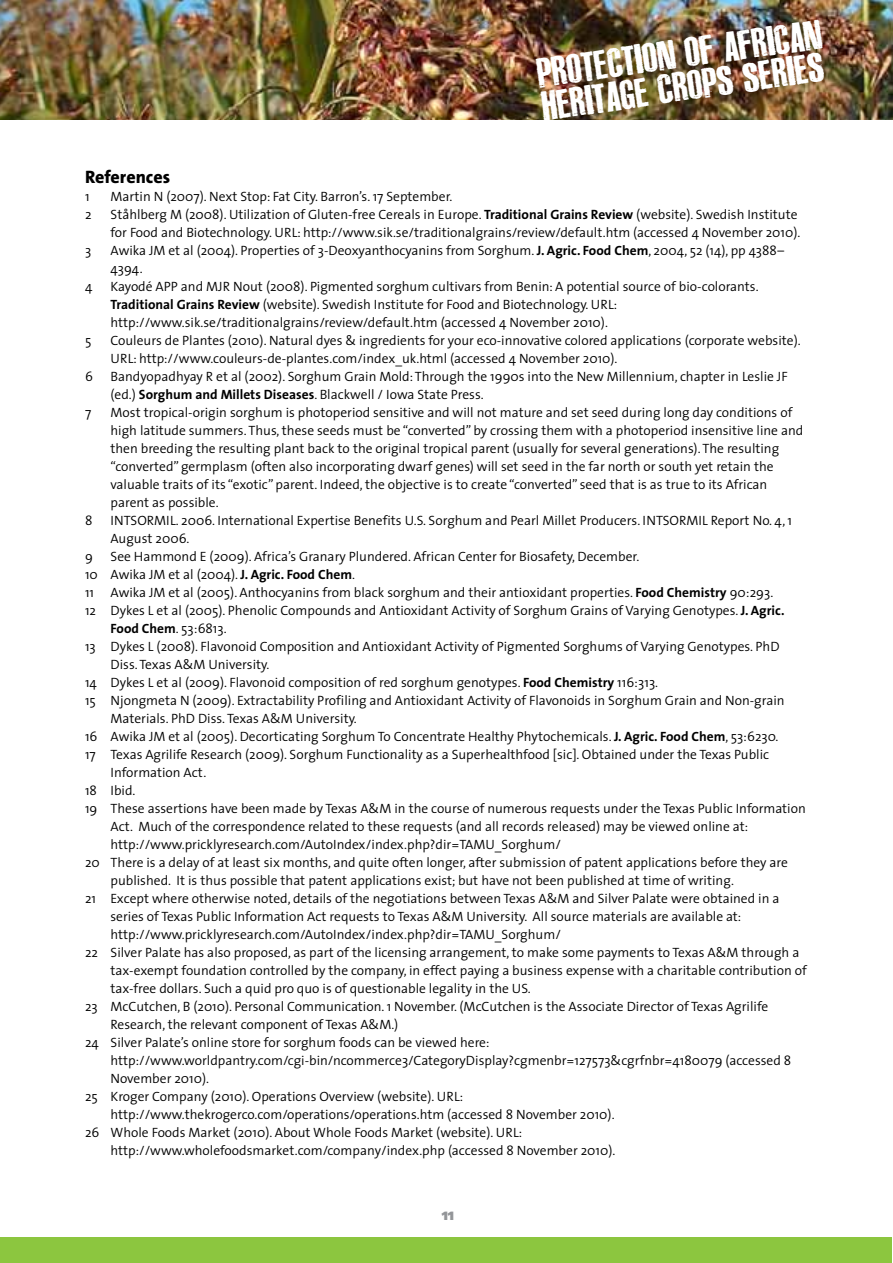
<style>
.page{position:relative;width:893px;height:1263px;background:#fff}
.page>*{position:absolute;margin:0;border:0;box-sizing:border-box;transform-origin:0 0}
.t1{font:34.35px/33px "Canard";color:#fff;scale:1.18 1}
.t2{font:800 18px "The Sans";color:#000}
.t3{font:300 13.5px/18px "The Sans";color:#000}
.t4{font:900 12px "Frutiger";color:#939598}
.s1{font-weight:700}
</style>
<div class="page">
<div style="left:1px;top:1237px;width:891px;height:26px;background:#8cc63f"></div>
<img style="left:1px;top:0;width:892px;height:119px">
<h1 class="t1" style="left:535px;top:60px;width:245px;rotate:-8deg">PROTECTION OF AFRICAN<br>HERITAGE CROPS SERIES</h1>
<h2 class="t2" style="left:85px;top:170px;width:87px">References</h2>
<p class="t3" style="left:85px;top:189px;width:6px">1</p>
<p class="t3" style="left:111px;top:189px;width:343px">Martin N (2007). Next Stop: Fat City. Barron’s. 17 September.</p>
<p class="t3" style="left:85px;top:207px;width:8px">2</p>
<p class="t3" style="left:111px;top:207px;width:691px">Ståhlberg M (2008). Utilization of Gluten-free Cereals in Europe. <span class="s1">Traditional Grains Review</span> (website). Swedish Institute for Food and Biotechnology. URL: http://www.sik.se/traditionalgrains/review/default.htm (accessed 4 November 2010).</p>
<p class="t3" style="left:85px;top:243px;width:8px">3</p>
<p class="t3" style="left:111px;top:243px;width:675px">Awika JM et al (2004). Properties of 3-Deoxyanthocyanins from Sorghum. <span class="s1">J. Agric. Food Chem</span>, 2004, 52 (14), pp 4388–<br>4394.</p>
<p class="t3" style="left:85px;top:279px;width:9px">4</p>
<p class="t3" style="left:111px;top:279px;width:650px">Kayodé APP and MJR Nout (2008). Pigmented sorghum cultivars from Benin: A potential source of bio-colorants.<br><span class="s1">Traditional Grains Review</span> (website). Swedish Institute for Food and Biotechnology. URL: http://www.sik.se/traditionalgrains/review/default.htm (accessed 4 November 2010).</p>
<p class="t3" style="left:85px;top:333px;width:8px">5</p>
<p class="t3" style="left:111px;top:333px;width:692px">Couleurs de Plantes (2010). Natural dyes &amp; ingredients for your eco-innovative colored applications (corporate website).<br>URL: http://www.couleurs-de-plantes.com/index_uk.html (accessed 4 November 2010).</p>
<p class="t3" style="left:85px;top:369px;width:9px">6</p>
<p class="t3" style="left:111px;top:369px;width:679px">Bandyopadhyay R et al (2002). Sorghum Grain Mold: Through the 1990s into the New Millennium, chapter in Leslie JF (ed.) <span class="s1">Sorghum and Millets Diseases</span>. Blackwell / Iowa State Press.</p>
<p class="t3" style="left:85px;top:405px;width:8px">7</p>
<p class="t3" style="left:111px;top:405px;width:694px">Most tropical-origin sorghum is photoperiod sensitive and will not mature and set seed during long day conditions of high latitude summers. Thus, these seeds must be “converted” by crossing them with a photoperiod insensitive line and then breeding the resulting plant back to the original tropical parent (usually for several generations). The resulting “converted” germplasm (often also incorporating dwarf genes) will set seed in the far north or south yet retain the valuable traits of its “exotic” parent. Indeed, the objective is to create “converted” seed that is as true to its African parent as possible.</p>
<p class="t3" style="left:85px;top:513px;width:9px">8</p>
<p class="t3" style="left:111px;top:513px;width:683px">INTSORMIL. 2006. International Expertise Benefits U.S. Sorghum and Pearl Millet Producers. INTSORMIL Report No. 4, 1<br>August 2006.</p>
<p class="t3" style="left:85px;top:549px;width:9px">9</p>
<p class="t3" style="left:111px;top:549px;width:530px">See Hammond E (2009). Africa’s Granary Plundered. African Center for Biosafety, December.</p>
<p class="t3" style="left:85px;top:567px;width:271px">10 Awika JM et al (2004). <span class="s1">J. Agric. Food Chem</span>.</p>
<p class="t3" style="left:85px;top:585px;width:690px">11 Awika JM et al (2005). Anthocyanins from black sorghum and their antioxidant properties. <span class="s1">Food Chemistry</span> 90:293.</p>
<p class="t3" style="left:85px;top:603px;width:701px">12 Dykes L et al (2005). Phenolic Compounds and Antioxidant Activity of Sorghum Grains of Varying Genotypes. <span class="s1">J. Agric.</span></p>
<p class="t3" style="left:111px;top:621px;width:118px"><span class="s1">Food Chem</span>. 53:6813.</p>
<p class="t3" style="left:85px;top:639px;width:696px">13 Dykes L (2008). Flavonoid Composition and Antioxidant Activity of Pigmented Sorghums of Varying Genotypes. PhD</p>
<p class="t3" style="left:111px;top:657px;width:160px">Diss. Texas A&amp;M University.</p>
<p class="t3" style="left:85px;top:675px;width:575px">14 Dykes L et al (2009). Flavonoid composition of red sorghum genotypes. <span class="s1">Food Chemistry</span> 116:313.</p>
<p class="t3" style="left:85px;top:693px;width:701px">15 Njongmeta N (2009). Extractability Profiling and Antioxidant Activity of Flavonoids in Sorghum Grain and Non-grain</p>
<p class="t3" style="left:111px;top:711px;width:248px">Materials. PhD Diss. Texas A&amp;M University.</p>
<p class="t3" style="left:85px;top:729px;width:695px">16 Awika JM et al (2005). Decorticating Sorghum To Concentrate Healthy Phytochemicals. <span class="s1">J. Agric. Food Chem</span>, 53:6230.</p>
<p class="t3" style="left:85px;top:747px;width:686px">17 Texas Agrilife Research (2009). Sorghum Functionality as a Superhealthfood [sic]. Obtained under the Texas Public</p>
<p class="t3" style="left:111px;top:765px;width:97px">Information Act.</p>
<p class="t3" style="left:85px;top:783px;width:52px">18 Ibid.</p>
<p class="t3" style="left:85px;top:801px;width:722px">19 These assertions have been made by Texas A&amp;M in the course of numerous requests under the Texas Public Information</p>
<p class="t3" style="left:111px;top:819px;width:639px">Act. Much of the correspondence related to these requests (and all records released) may be viewed online at:</p>
<p class="t3" style="left:111px;top:837px;width:452px">http://www.pricklyresearch.com/AutoIndex/index.php?dir=TAMU_Sorghum/</p>
<p class="t3" style="left:85px;top:855px;width:704px">20 There is a delay of at least six months, and quite often longer, after submission of patent applications before they are</p>
<p class="t3" style="left:111px;top:873px;width:625px">published. It is thus possible that patent applications exist; but have not been published at time of writing.</p>
<p class="t3" style="left:85px;top:891px;width:696px">21 Except where otherwise noted, details of the negotiations between Texas A&amp;M and Silver Palate were obtained in a</p>
<p class="t3" style="left:111px;top:909px;width:632px">series of Texas Public Information Act requests to Texas A&amp;M University. All source materials are available at:</p>
<p class="t3" style="left:111px;top:927px;width:452px">http://www.pricklyresearch.com/AutoIndex/index.php?dir=TAMU_Sorghum/</p>
<p class="t3" style="left:85px;top:945px;width:716px">22 Silver Palate has also proposed, as part of the licensing arrangement, to make some payments to Texas A&amp;M through a</p>
<p class="t3" style="left:111px;top:963px;width:698px">tax-exempt foundation controlled by the company, in effect paying a business expense with a charitable contribution of</p>
<p class="t3" style="left:111px;top:981px;width:422px">tax-free dollars. Such a quid pro quo is of questionable legality in the US.</p>
<p class="t3" style="left:85px;top:999px;width:685px">23 McCutchen, B (2010). Personal Communication. 1 November. (McCutchen is the Associate Director of Texas Agrilife</p>
<p class="t3" style="left:111px;top:1017px;width:289px">Research, the relevant component of Texas A&amp;M.)</p>
<p class="t3" style="left:85px;top:1035px;width:406px">24 Silver Palate’s online store for sorghum foods can be viewed here:</p>
<p class="t3" style="left:111px;top:1053px;width:682px">http://www.worldpantry.com/cgi-bin/ncommerce3/CategoryDisplay?cgmenbr=127573&amp;cgrfnbr=4180079 (accessed 8</p>
<p class="t3" style="left:111px;top:1071px;width:100px">November 2010).</p>
<p class="t3" style="left:85px;top:1089px;width:380px">25 Kroger Company (2010). Operations Overview (website). URL:</p>
<p class="t3" style="left:111px;top:1107px;width:506px">http://www.thekrogerco.com/operations/operations.htm (accessed 8 November 2010).</p>
<p class="t3" style="left:85px;top:1125px;width:439px">26 Whole Foods Market (2010). About Whole Foods Market (website). URL:</p>
<p class="t3" style="left:111px;top:1143px;width:506px">http://www.wholefoodsmarket.com/company/index.php (accessed 8 November 2010).</p>
<p class="t4" style="left:442px;top:1211px;width:14px">11</p>
</div>
